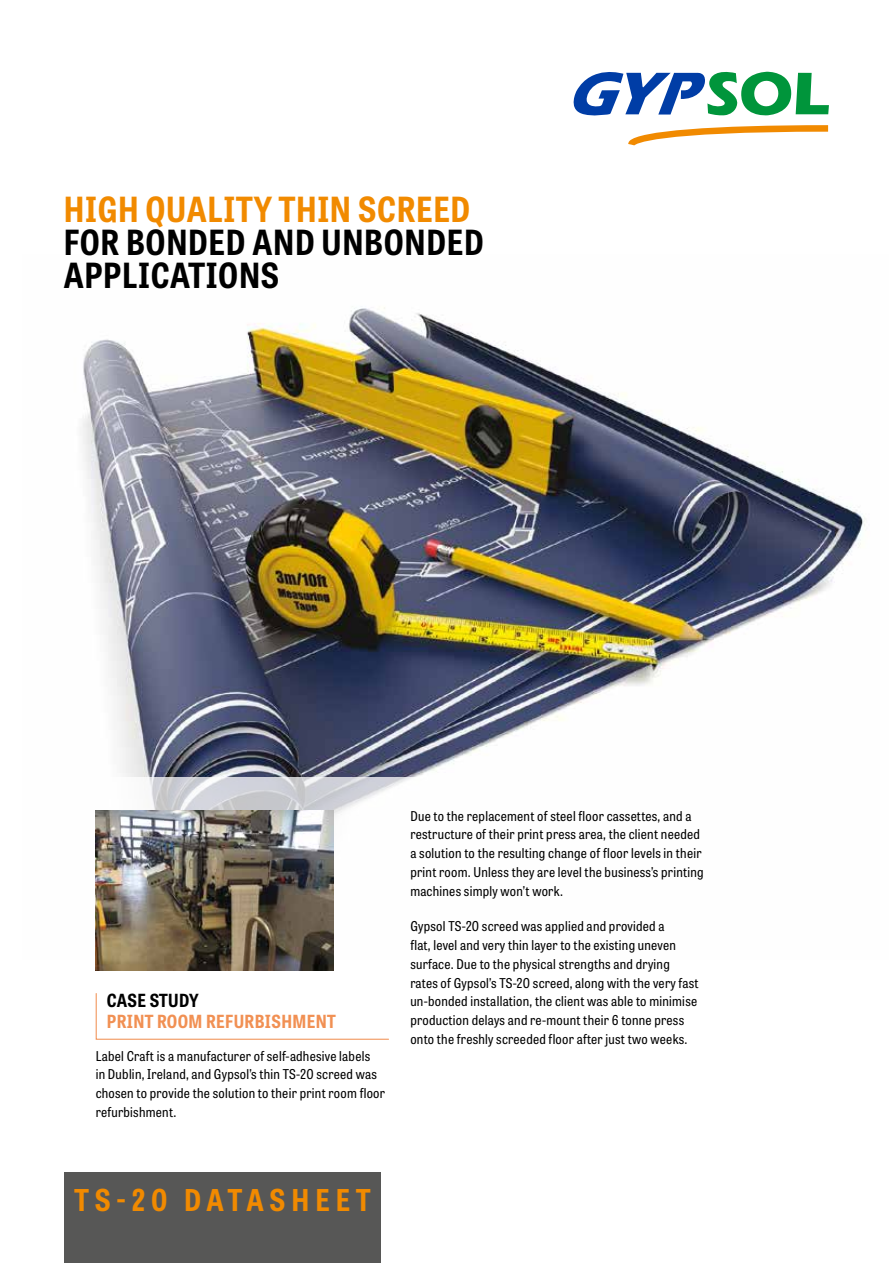
<style>
.page{position:relative;width:893px;height:1263px;background:#fff}
.page>*{position:absolute;margin:0;border:0;box-sizing:border-box;transform-origin:0 0}
.t1{font:700 semi-condensed 34.5px/33px "Tablet Gothic";letter-spacing:.02em;color:#000}
.t2{font:700 semi-condensed 34.5px "Tablet Gothic";letter-spacing:.02em;color:#f18a00}
.t3{font:700 semi-condensed 30px "Tablet Gothic";letter-spacing:.195em;color:#f18a00}
.t4{font:700 semi-condensed 18px "Tablet Gothic";letter-spacing:.02em;color:#f19053}
.t5{font:700 semi-condensed 18px "Tablet Gothic";letter-spacing:.01em;color:#000}
.t6{font:semi-condensed 13.5px/18.8px "Tablet Gothic";letter-spacing:.02em;color:#000}
</style>
<div class="page">
<img style="left:82px;top:307px;width:783px;height:471px">
<svg style="left:628px;top:125px;width:200px;height:20px"></svg>
<svg style="left:573px;top:71px;width:256px;height:45px"></svg>
<div style="left:64px;top:1172px;width:317px;height:91px;background:#575756"></div>
<svg style="left:95px;top:993px;width:294px;height:47px"></svg>
<img style="left:96px;top:810px;width:237px;height:160px">
<h1 class="t2" style="left:64px;top:185px;width:408px">HIGH QUALITY THIN SCREED</h1>
<h1 class="t1" style="left:64px;top:225px;width:421px">FOR BONDED AND UNBONDED<br>APPLICATIONS</h1>
<h3 class="t5" style="left:107px;top:987px;width:93px">CASE STUDY</h3>
<h3 class="t4" style="left:107px;top:1008px;width:230px">PRINT ROOM REFURBISHMENT</h3>
<p class="t6" style="left:96px;top:1046px;width:291px">Label Craft is a manufacturer of self-adhesive labels<br>in Dublin, Ireland, and Gypsol’s thin TS-20 screed was chosen to provide the solution to their print room floor refurbishment.</p>
<p class="t6" style="left:410px;top:806px;width:295px">Due to the replacement of steel floor cassettes, and a restructure of their print press area, the client needed a solution to the resulting change of floor levels in their print room. Unless they are level the business’s printing machines simply won’t work.</p>
<p class="t6" style="left:410px;top:917px;width:290px">Gypsol TS-20 screed was applied and provided a<br>flat, level and very thin layer to the existing uneven surface. Due to the physical strengths and drying rates of Gypsol’s TS-20 screed, along with the very fast un-bonded installation, the client was able to minimise production delays and re-mount their 6 tonne press onto the freshly screeded floor after just two weeks.</p>
<h2 class="t3" style="left:75px;top:1179px;width:297px">TS-20 DATASHEET</h2>
</div>
